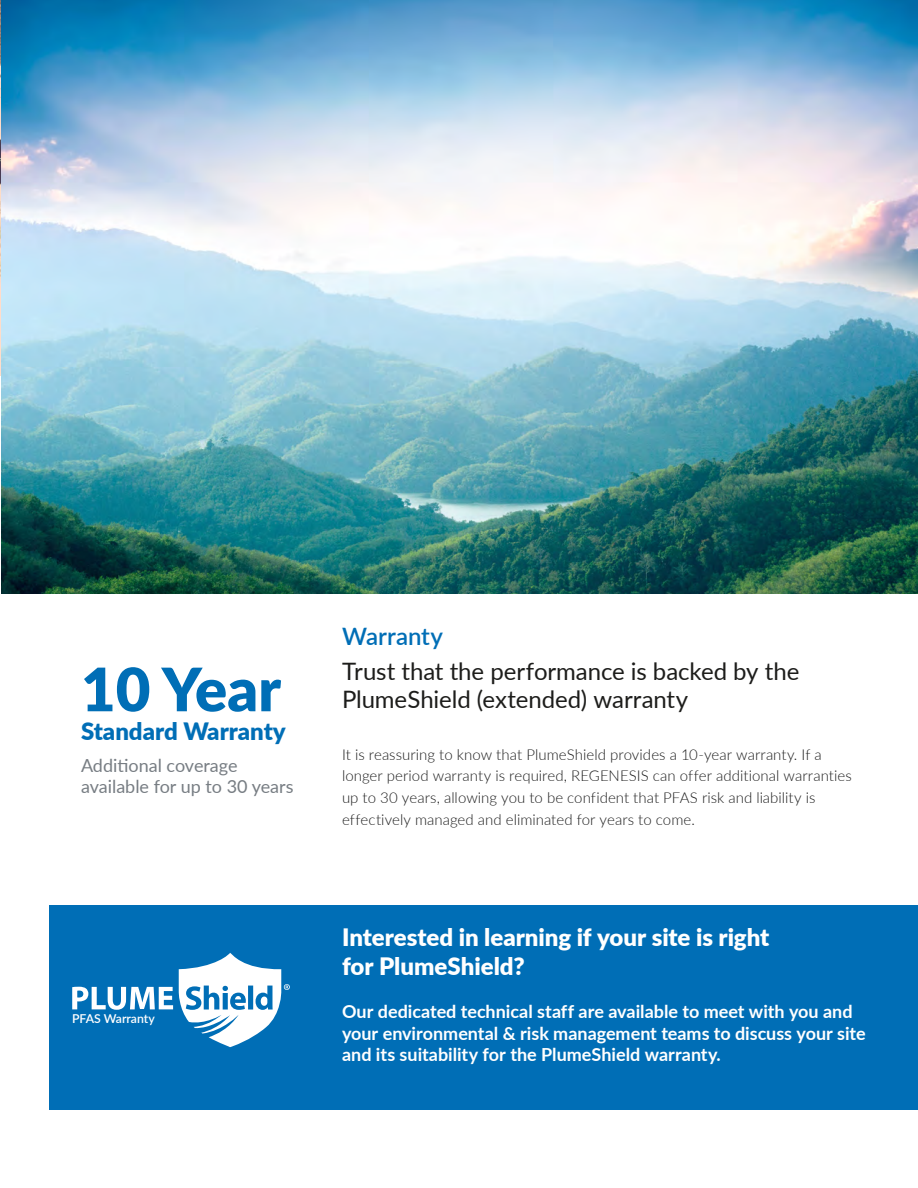
<style>
.page{position:relative;width:918px;height:1188px;background:#fff}
.page>*{position:absolute;margin:0;border:0;box-sizing:border-box;transform-origin:0 0}
.t1{font:900 59.85px "Lato";color:#006eb6}
.Catchy_Headings{font:24px/28.5px "Lato";letter-spacing:-.005em;color:#1d1d1b}
.Body_Copy{font:900 24px/28.8px "Lato";color:#fff}
.t2{font:900 24px "Lato";color:#006eb6}
.Section_Title{font:600 24px "Lato";color:#006eb6}
.Body_Copy-2{font:700 18px/21.6px "Lato";color:#fff}
.t3{font:18px/21.6px "Lato";color:#777d83}
.Body_Copy-3{font:300 15px/21.6px "Lato";letter-spacing:.005em;color:#1d1d1d}
.t4{font:600 12.3px "Lato";color:#fff}
</style>
<div class="page">
<img style="left:0;top:0;width:2px;height:375px">
<div style="left:50px;top:905px;width:868px;height:205px;background:#006eb6"></div>
<img style="left:2px;top:0;width:916px;height:594px">
<svg style="left:72px;top:987px;width:101px;height:23px"></svg>
<svg style="left:179px;top:953px;width:111px;height:95px"></svg>
<p class="t1" style="left:81px;top:644px;width:202px">10 Year</p>
<p class="t2" style="left:81px;top:713px;width:206px">Standard Warranty</p>
<p class="t3" style="left:81px;top:753px;width:214px">Additional coverage available for up to 30 years</p>
<p class="t4" style="left:72px;top:1010px;width:84px">PFAS Warranty</p>
<p class="Section_Title" style="left:342px;top:619px;width:103px">Warranty</p>
<p class="Catchy_Headings" style="left:342px;top:656px;width:459px">Trust that the performance is backed by the<br>PlumeShield (extended) warranty</p>
<p class="Body_Copy-3" style="left:342px;top:743px;width:511px">It is reassuring to know that PlumeShield provides a 10-year warranty. If a longer period warranty is required, REGENESIS can offer additional warranties up to 30 years, allowing you to be confident that PFAS risk and liability is effectively managed and eliminated for years to come.</p>
<p class="Body_Copy" style="left:342px;top:922px;width:429px">Interested in learning if your site is right for PlumeShield?</p>
<p class="Body_Copy-2" style="left:342px;top:1000px;width:525px">Our dedicated technical staff are available to meet with you and your environmental &amp; risk management teams to discuss your site and its suitability for the PlumeShield warranty.</p>
</div>
